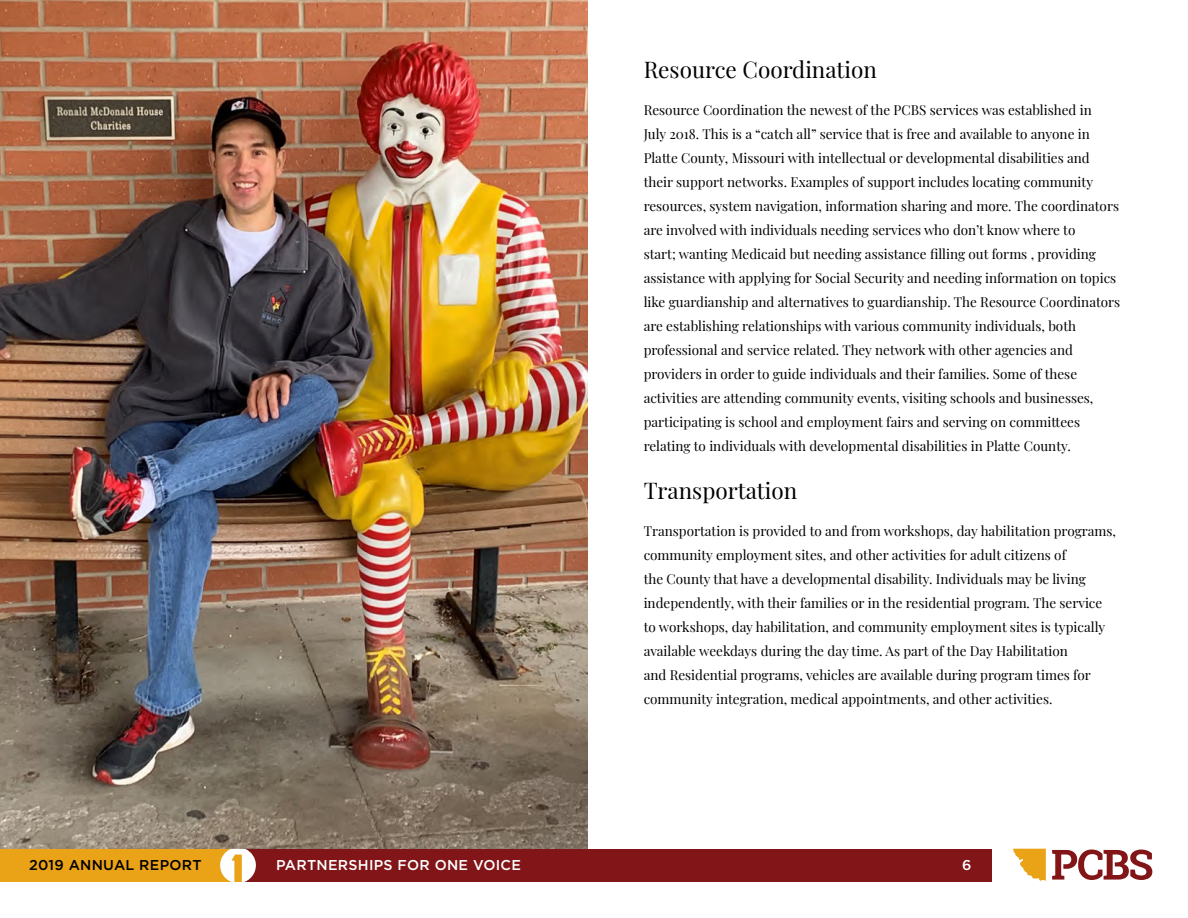
<style>
.page{position:relative;width:1188px;height:918px;background:#fff}
.page>*{position:absolute;margin:0;border:0;box-sizing:border-box;transform-origin:0 0}
.t1{font:22.5px "Playfair Display";color:#000}
.t2{font:500 14.25px "Gotham";letter-spacing:.02em;color:#fff}
.t3{font:500 14.25px "Gotham";letter-spacing:.02em;color:#000}
.t4{font:13.5px/24px "Playfair Display";color:#000}
</style>
<div class="page">
<img style="left:0;top:0;width:588px;height:849px">
<div style="left:0;top:849px;width:243px;height:32px;background:#eaa216"></div>
<svg style="left:1052px;top:850px;width:100px;height:30px"></svg>
<svg style="left:1013px;top:849px;width:33px;height:32px"></svg>
<div style="left:242px;top:849px;width:749px;height:32px;background:#811518"></div>
<svg style="left:220px;top:849px;width:36px;height:33px"></svg>
<p class="t1" style="left:644px;top:52px;width:235px">Resource Coordination</p>
<p class="t4" style="left:644px;top:97px;width:478px">Resource Coordination the newest of the PCBS services was established in<br>July 2018. This is a “catch all” service that is free and available to anyone in Platte County, Missouri with intellectual or developmental disabilities and their support networks. Examples of support includes locating community resources, system navigation, information sharing and more. The coordinators are involved with individuals needing services who don’t know where to<br>start; wanting Medicaid but needing assistance filling out forms , providing assistance with applying for Social Security and needing information on topics like guardianship and alternatives to guardianship. The Resource Coordinators are establishing relationships with various community individuals, both professional and service related. They network with other agencies and providers in order to guide individuals and their families. Some of these activities are attending community events, visiting schools and businesses, participating is school and employment fairs and serving on committees relating to individuals with developmental disabilities in Platte County.</p>
<p class="t1" style="left:644px;top:473px;width:155px">Transportation</p>
<p class="t4" style="left:644px;top:518px;width:474px">Transportation is provided to and from workshops, day habilitation programs, community employment sites, and other activities for adult citizens of<br>the County that have a developmental disability. Individuals may be living independently, with their families or in the residential program. The service to workshops, day habilitation, and community employment sites is typically available weekdays during the day time. As part of the Day Habilitation<br>and Residential programs, vehicles are available during program times for community integration, medical appointments, and other activities.</p>
<p class="t3" style="left:29px;top:856px;width:174px">2019 ANNUAL REPORT</p>
<p class="t2" style="left:276px;top:856px;width:246px">PARTNERSHIPS FOR ONE VOICE</p>
<p class="t2" style="left:962px;top:856px;width:11px">6</p>
</div>
